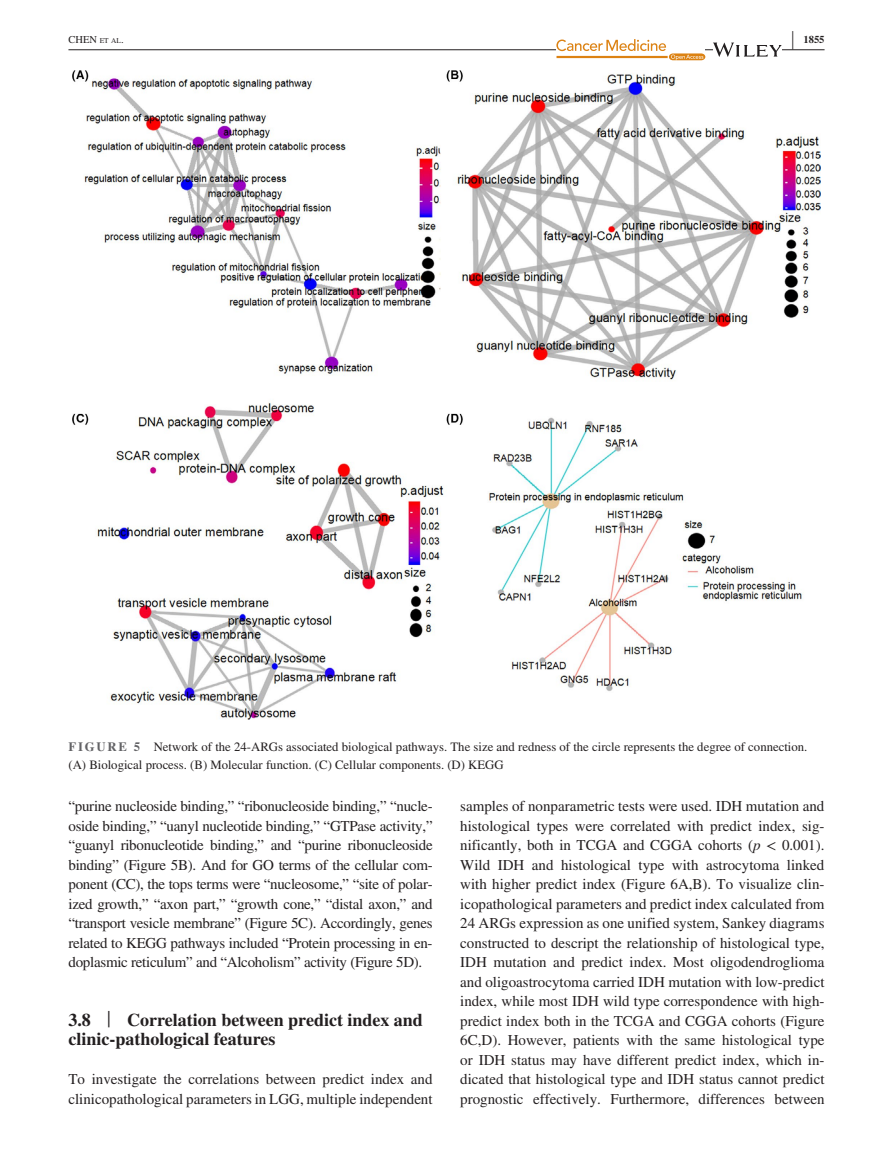
<style>
.page{position:relative;width:893px;height:1174px;background:#fff}
.page>*{position:absolute;margin:0;border:0;box-sizing:border-box;transform-origin:0 0}
.t1{font:700 25.95px "STIX";color:#231f20;scale:.36 1}
.t2{font:700 18px/19.5px "STIX";color:#231f20}
.t3{font:15px/19.5px "STIX";color:#231f20;text-align:justify}
.t4{font:12.75px/18px "STIX";color:#231f20}
.t5{font:10.5px "STIX";color:#231f20}
.t6{font:700 10.5px "STIX";color:#231f20}
.s1{font-size:7.35px}
.s2{font-weight:700;color:#636366}
.s3{font-weight:400;font-size:23.7px}
.s4{font-style:italic}
</style>
<div class="page">
<hr style="left:68px;top:49px;width:756px;height:1px;background:#231f20">
<svg style="left:556px;top:39px;width:149px;height:21px"></svg>
<svg style="left:713px;top:43px;width:69px;height:14px"></svg>
<img style="left:72px;top:70px;width:749px;height:649px">
<h1 class="t1" style="left:792px;top:25px;width:7px">|</h1>
<p class="t5" style="left:68px;top:32px;width:57px">CHEN <span class="s1">et al</span>.</p>
<p class="t6" style="left:803px;top:33px;width:22px">1855</p>
<p class="t4" style="left:68px;top:738px;width:740px"><span class="s2">FIGURE 5</span> Network of the 24-ARGs associated biological pathways. The size and redness of the circle represents the degree of connection. (A) Biological process. (B) Molecular function. (C) Cellular components. (D) KEGG</p>
<p class="t3" style="left:68px;top:797px;width:366px">“purine nucleoside binding,” “ribonucleoside binding,” “nucle&shy;oside binding,” “uanyl nucleotide binding,” “GTPase activity,” “guanyl ribonucleotide binding,” and “purine ribonucleoside binding” (Figure 5B). And for GO terms of the cellular com&shy;ponent (CC), the tops terms were “nucleosome,” “site of polar&shy;ized growth,” “axon part,” “growth cone,” “distal axon,” and “transport vesicle membrane” (Figure 5C). Accordingly, genes related to KEGG pathways included “Protein processing in en&shy;doplasmic reticulum” and “Alcoholism” activity (Figure 5D).</p>
<p class="t2" style="left:68px;top:1010px;width:356px">3.8 <span class="s3">|</span> Correlation between predict index and clinic-pathological features</p>
<p class="t3" style="left:68px;top:1070px;width:366px">To investigate the correlations between predict index and clinicopathological parameters in LGG, multiple independent</p>
<p class="t3" style="left:460px;top:797px;width:366px">samples of nonparametric tests were used. IDH mutation and histological types were correlated with predict index, sig&shy;nificantly, both in TCGA and CGGA cohorts (<span class="s4">p</span> &lt; 0.001).<br>Wild IDH and histological type with astrocytoma linked with higher predict index (Figure 6A,B). To visualize clin&shy;icopathological parameters and predict index calculated from 24 ARGs expression as one unified system, Sankey diagrams constructed to descript the relationship of histological type, IDH mutation and predict index. Most oligodendroglioma and oligoastrocytoma carried IDH mutation with low-predict index, while most IDH wild type correspondence with high&shy;predict index both in the TCGA and CGGA cohorts (Figure 6C,D). However, patients with the same histological type or IDH status may have different predict index, which in&shy;dicated that histological type and IDH status cannot predict prognostic effectively. Furthermore, differences between</p>
</div>
